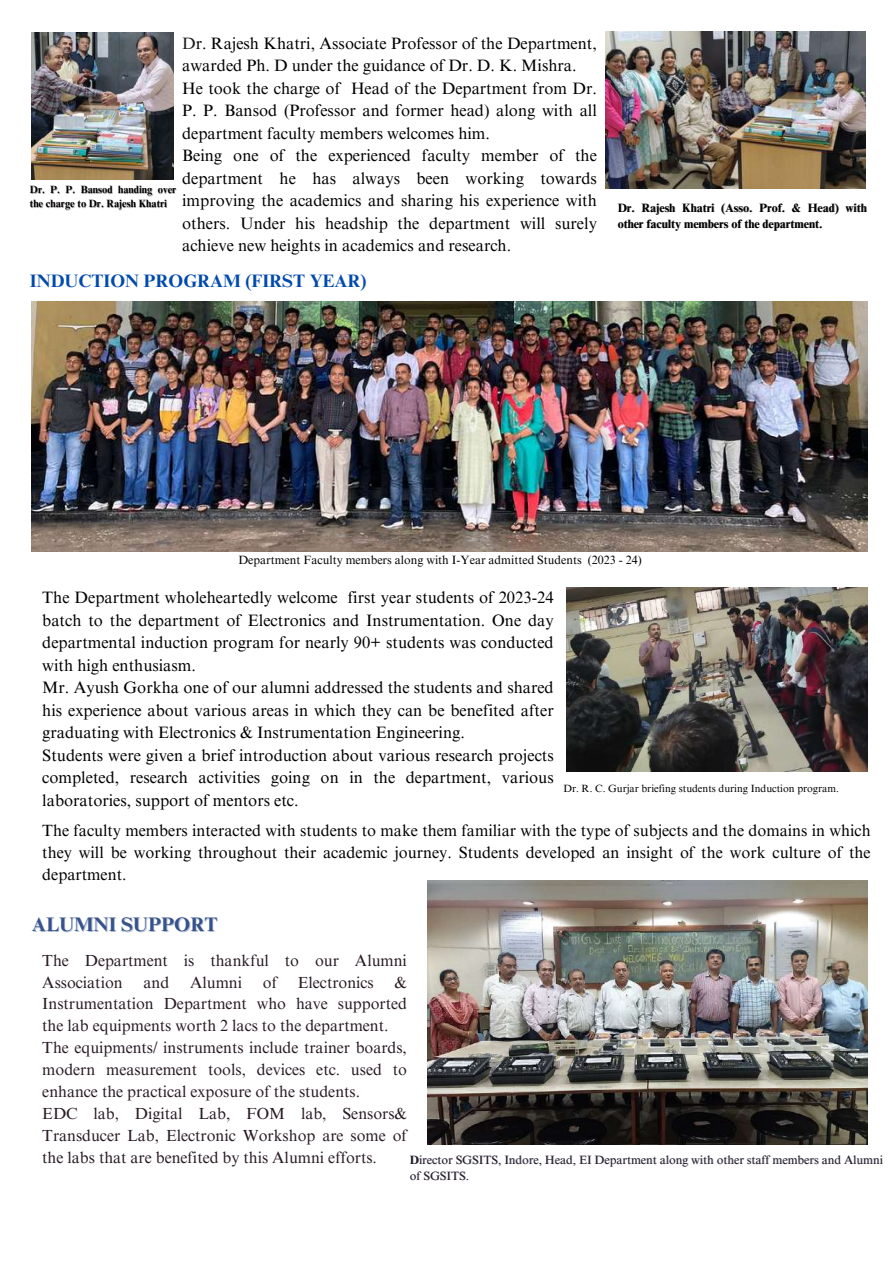
<style>
.page{position:relative;width:893px;height:1264px;background:#fff}
.page>*{position:absolute;margin:0;border:0;box-sizing:border-box;transform-origin:0 0}
.t1{font:700 19.65px "Times NRMT Pro";color:#36528b}
.t2{font:700 18px "Times NRMT Pro";color:#004aad}
.t3{font:16.5px/22.5px "Times NRMT Pro";color:#000}
.t4{font:16.2px/22.2px "Times NRMT Pro";color:#000;text-align:justify}
.t5{font:16.05px/21.9px "Times NRMT Pro";color:#291b25}
.t6{font:12px/16px "Times NRMT Pro";color:#291b25}
.t7{font:700 12px/16px "Times NRMT Pro";color:#000}
.t8{font:12px "Times NRMT Pro";color:#000}
.t9{font:10.5px "Times NRMT Pro";color:#000}
.t10{font:700 10.5px/14px "Times NRMT Pro";color:#000}
.s1{color:#1e1e1e}
.s2{font-weight:700;color:rgb(54 82 139/.4)}
</style>
<div class="page">
<img style="left:32px;top:301px;width:835px;height:250px">
<img style="left:566px;top:587px;width:301px;height:184px">
<img style="left:32px;top:32px;width:142px;height:148px">
<img style="left:605px;top:32px;width:260px;height:156px">
<img style="left:427px;top:880px;width:440px;height:263px">
<p class="t3" style="left:182px;top:34px;width:416px"><span class="s1">D</span>r. Rajesh Khatri, Associate Professor of the Department, awarded Ph. D under the guidance of Dr. D. K. Mishra.<br>He took the charge of Head of the Department from Dr.<br>P. P. Bansod (Professor and former head) along with all department faculty members welcomes him.<br>Being one of the experienced faculty member of the department he has always been working towards improving the academics and sharing his experience with others. Under his headship the department will surely achieve new heights in academics and research.</p>
<p class="t2" style="left:30px;top:274px;width:338px">INDUCTION PROGRAM (FIRST YEAR)</p>
<p class="t10" style="left:30px;top:184px;width:148px">Dr. P. P. Bansod handing over the charge to Dr. Rajesh Khatri</p>
<p class="t7" style="left:617px;top:201px;width:251px">Dr. Rajesh Khatri (Asso. Prof. &amp; Head) with other faculty members of the department.</p>
<p class="t8" style="left:238px;top:555px;width:405px">Department Faculty members along with I-Year admitted Students (2023 - 24)</p>
<p class="t3" style="left:42px;top:588px;width:513px">The Department wholeheartedly welcome first year students of 2023-24 batch to the department of Electronics and Instrumentation. One day departmental induction program for nearly 90+ students was conducted with high enthusiasm.<br>Mr. Ayush Gorkha one of our alumni addressed the students and shared his experience about various areas in which they can be benefited after graduating with Electronics &amp; Instrumentation Engineering.<br>Students were given a brief introduction about various research projects completed, research activities going on in the department, various laboratories, support of mentors etc.</p>
<p class="t9" style="left:563px;top:784px;width:277px">Dr. R. C. Gurjar briefing students during Induction program.</p>
<p class="t4" style="left:42px;top:821px;width:829px">The faculty members interacted with students to make them familiar with the type of subjects and the domains in which they will be working throughout their academic journey. Students developed an insight of the work culture of the department.</p>
<p class="t1" style="left:32px;top:917px;width:187px">ALUMNI SUPPORT</p>
<p class="t5" style="left:42px;top:951px;width:366px">The Department is thankful to our Alumni<br>Association</p>
<p class="t5" style="left:143px;top:973px;width:27px">and</p>
<p class="t5" style="left:190px;top:973px;width:53px">Alumni</p>
<p class="t5" style="left:263px;top:973px;width:16px">of</p>
<p class="t5" style="left:298px;top:973px;width:77px">Electronics</p>
<p class="t5" style="left:42px;top:973px;width:366px;text-indent:352px">&amp; Instrumentation Department who have supported the lab equipments worth 2 lacs to the department.<br>The equipments/ instruments include trainer boards, modern measurement tools, devices etc. used to enhance the practical exposure of the students.<br>EDC lab, Digital Lab, FOM lab, Sensors&amp; Transducer Lab, Electronic Workshop are some of the labs that are benefited by this Alumni efforts.</p>
<p class="t6" style="left:410px;top:1153px;width:474px"><span class="s2">D</span>irector SGSITS, Indore, Head, EI Department along with other staff members and Alumni of SGSITS.</p>
</div>
